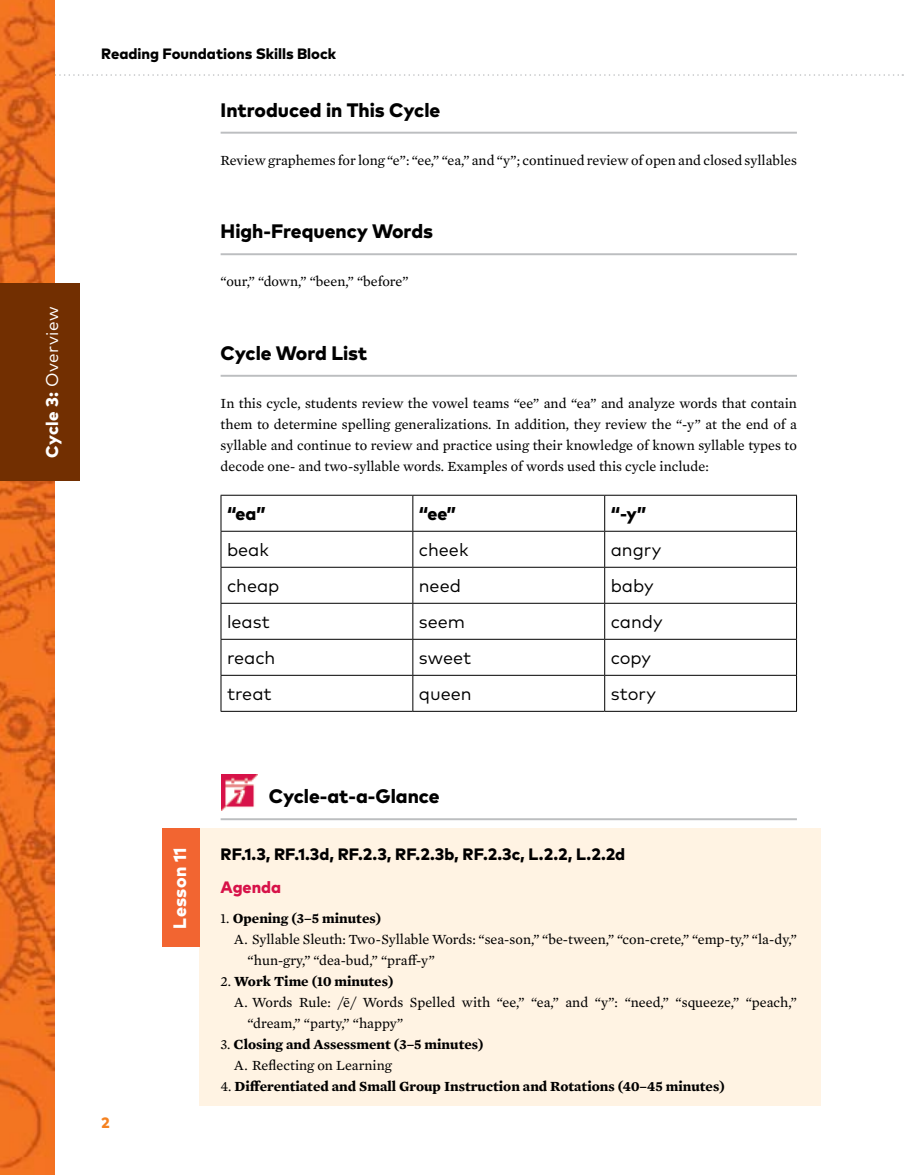
<style>
.page{position:relative;width:905px;height:1175px;background:#fff}
.page>*{position:absolute;margin:0;border:0;box-sizing:border-box;transform-origin:0 0}
.t1{font:800 19.5px "Mark Pro";color:#000}
.t2{font:18px "Mark Pro";color:#000}
.t3{font:800 18px "Mark Pro";color:#000}
.t4{font:800 18px "Mark Pro";letter-spacing:.02em;color:#fff}
.t5{font:17.1px "Mark Pro";letter-spacing:.02em;color:#fff}
.t6{font:800 16.5px "Mark Pro";color:#000}
.t7{font:800 16.5px "Mark Pro";color:#d71249}
.t8{font:800 15px "Mark Pro";color:#000}
.t9{font:800 15px "Mark Pro";color:#f58220}
.t10{font:14.25px/21px "Mercury Text G2";color:#000;text-align:justify}
.t11{font:700 14.25px/21px "Mercury Text G2";color:#000}
.s1{font-weight:800}
.s2{font-weight:400}
</style>
<div class="page">
<svg style="left:54px;top:74px;width:849px;height:2px"></svg>
<img style="left:0;top:0;width:54px;height:1174px">
<div style="left:0;top:283px;width:80px;height:198px;background:#722f01"></div>
<div style="left:199px;top:828px;width:621px;height:278px;background:#fff3e3"></div>
<hr style="left:220px;top:132px;width:576px;height:2px;background:#bcbec0">
<hr style="left:220px;top:253px;width:576px;height:2px;background:#bcbec0">
<hr style="left:220px;top:375px;width:576px;height:2px;background:#bcbec0">
<hr style="left:220px;top:818px;width:576px;height:2px;background:#bcbec0">
<hr style="left:220px;top:495px;width:193px;height:1px;background:#000">
<hr style="left:413px;top:495px;width:191px;height:1px;background:#000">
<hr style="left:604px;top:495px;width:192px;height:1px;background:#000">
<hr style="left:220px;top:531px;width:193px;height:1px;background:#000">
<hr style="left:413px;top:531px;width:191px;height:1px;background:#000">
<hr style="left:604px;top:531px;width:192px;height:1px;background:#000">
<hr style="left:220px;top:567px;width:193px;height:1px;background:#000">
<hr style="left:413px;top:567px;width:191px;height:1px;background:#000">
<hr style="left:604px;top:567px;width:192px;height:1px;background:#000">
<hr style="left:220px;top:603px;width:193px;height:1px;background:#000">
<hr style="left:413px;top:603px;width:191px;height:1px;background:#000">
<hr style="left:604px;top:603px;width:192px;height:1px;background:#000">
<hr style="left:220px;top:639px;width:193px;height:1px;background:#000">
<hr style="left:413px;top:639px;width:191px;height:1px;background:#000">
<hr style="left:604px;top:639px;width:192px;height:1px;background:#000">
<hr style="left:220px;top:675px;width:193px;height:1px;background:#000">
<hr style="left:220px;top:711px;width:193px;height:1px;background:#000">
<hr style="left:413px;top:675px;width:191px;height:1px;background:#000">
<hr style="left:413px;top:711px;width:191px;height:1px;background:#000">
<hr style="left:604px;top:675px;width:192px;height:1px;background:#000">
<hr style="left:604px;top:711px;width:192px;height:1px;background:#000">
<hr style="left:220px;top:495px;width:1px;height:36px;background:#000">
<hr style="left:220px;top:531px;width:1px;height:36px;background:#000">
<hr style="left:220px;top:567px;width:1px;height:36px;background:#000">
<hr style="left:220px;top:603px;width:1px;height:36px;background:#000">
<hr style="left:220px;top:639px;width:1px;height:36px;background:#000">
<hr style="left:220px;top:675px;width:1px;height:36px;background:#000">
<hr style="left:412px;top:495px;width:1px;height:36px;background:#000">
<hr style="left:604px;top:495px;width:1px;height:36px;background:#000">
<hr style="left:796px;top:495px;width:1px;height:36px;background:#000">
<hr style="left:412px;top:531px;width:1px;height:36px;background:#000">
<hr style="left:604px;top:531px;width:1px;height:36px;background:#000">
<hr style="left:796px;top:531px;width:1px;height:36px;background:#000">
<hr style="left:412px;top:567px;width:1px;height:36px;background:#000">
<hr style="left:604px;top:567px;width:1px;height:36px;background:#000">
<hr style="left:796px;top:567px;width:1px;height:36px;background:#000">
<hr style="left:412px;top:603px;width:1px;height:36px;background:#000">
<hr style="left:604px;top:603px;width:1px;height:36px;background:#000">
<hr style="left:796px;top:603px;width:1px;height:36px;background:#000">
<hr style="left:412px;top:639px;width:1px;height:36px;background:#000">
<hr style="left:412px;top:675px;width:1px;height:36px;background:#000">
<hr style="left:604px;top:639px;width:1px;height:36px;background:#000">
<hr style="left:604px;top:675px;width:1px;height:36px;background:#000">
<hr style="left:796px;top:639px;width:1px;height:36px;background:#000">
<hr style="left:796px;top:675px;width:1px;height:36px;background:#000">
<img style="left:222px;top:774px;width:36px;height:36px">
<div style="left:162px;top:828px;width:37px;height:119px;background:#f26531"></div>
<p class="t5" style="left:39px;top:458px;width:152px;rotate:-90deg"><span class="s1">Cycle 3:</span> Overview</p>
<p class="t8" style="left:101px;top:42px;width:236px">Reading Foundations Skills Block</p>
<h1 class="t1" style="left:220px;top:95px;width:221px">Introduced in This Cycle</h1>
<p class="t10" style="left:220px;top:149px;width:578px">Review graphemes for long “e”: “ee,” “ea,” and “y”; continued review of open and closed syllables</p>
<h1 class="t1" style="left:220px;top:216px;width:214px">High-Frequency Words</h1>
<p class="t10" style="left:220px;top:270px;width:189px">“our,” “down,” “been,” “before”</p>
<h1 class="t1" style="left:220px;top:338px;width:148px">Cycle Word List</h1>
<p class="t10" style="left:220px;top:392px;width:578px">In this cycle, students review the vowel teams “ee” and “ea” and analyze words that contain them to determine spelling generalizations. In addition, they review the “-y” at the end of a syllable and continue to review and practice using their knowledge of known syllable types to decode one- and two-syllable words. Examples of words used this cycle include:</p>
<p class="t3" style="left:227px;top:500px;width:40px">“ea”</p>
<p class="t3" style="left:419px;top:500px;width:39px">“ee”</p>
<p class="t3" style="left:610px;top:500px;width:37px">“-y”</p>
<p class="t2" style="left:227px;top:536px;width:44px">beak</p>
<p class="t2" style="left:419px;top:536px;width:51px">cheek</p>
<p class="t2" style="left:610px;top:536px;width:52px">angry</p>
<p class="t2" style="left:227px;top:572px;width:54px">cheap</p>
<p class="t2" style="left:419px;top:572px;width:44px">need</p>
<p class="t2" style="left:610px;top:572px;width:44px">baby</p>
<p class="t2" style="left:227px;top:608px;width:44px">least</p>
<p class="t2" style="left:419px;top:608px;width:48px">seem</p>
<p class="t2" style="left:610px;top:608px;width:53px">candy</p>
<p class="t2" style="left:227px;top:644px;width:50px">reach</p>
<p class="t2" style="left:419px;top:644px;width:54px">sweet</p>
<p class="t2" style="left:610px;top:644px;width:42px">copy</p>
<p class="t2" style="left:227px;top:680px;width:46px">treat</p>
<p class="t2" style="left:419px;top:680px;width:54px">queen</p>
<p class="t2" style="left:610px;top:680px;width:47px">story</p>
<p class="t9" style="left:101px;top:1110px;width:10px">2</p>
<p class="t4" style="left:166px;top:928px;width:83px;rotate:-90deg">Lesson 11</p>
<h1 class="t1" style="left:269px;top:781px;width:172px">Cycle-at-a-Glance</h1>
<p class="t6" style="left:220px;top:841px;width:406px">RF.1.3, RF.1.3d, RF.2.3, RF.2.3b, RF.2.3c, L.2.2, L.2.2d</p>
<p class="t7" style="left:220px;top:874px;width:62px">Agenda</p>
<p class="t11" style="left:220px;top:907px;width:162px"><span class="s2">1.</span> Opening (3–5 minutes)</p>
<p class="t10" style="left:234px;top:928px;width:564px">A. Syllable Sleuth: Two-Syllable Words: “sea-son,” “be-tween,” “con-crete,” “emp-ty,” “la-dy,”</p>
<p class="t10" style="left:248px;top:949px;width:189px">“hun-gry,” “dea-bud,” “praff-y”</p>
<p class="t11" style="left:220px;top:970px;width:174px"><span class="s2">2.</span> Work Time (10 minutes)</p>
<p class="t10" style="left:234px;top:991px;width:564px">A. Words Rule: /ē/ Words Spelled with “ee,” “ea,” and “y”: “need,” “squeeze,” “peach,”</p>
<p class="t10" style="left:248px;top:1012px;width:157px">“dream,” “party,” “happy”</p>
<p class="t11" style="left:234px;top:1033px;width:251px;text-indent:-14px"><span class="s2">3.</span> Closing and Assessment (3–5 minutes)<br><span class="s2">A. Reflecting on Learning</span></p>
<p class="t11" style="left:220px;top:1075px;width:505px"><span class="s2">4.</span> Differentiated and Small Group Instruction and Rotations (40–45 minutes)</p>
</div>
